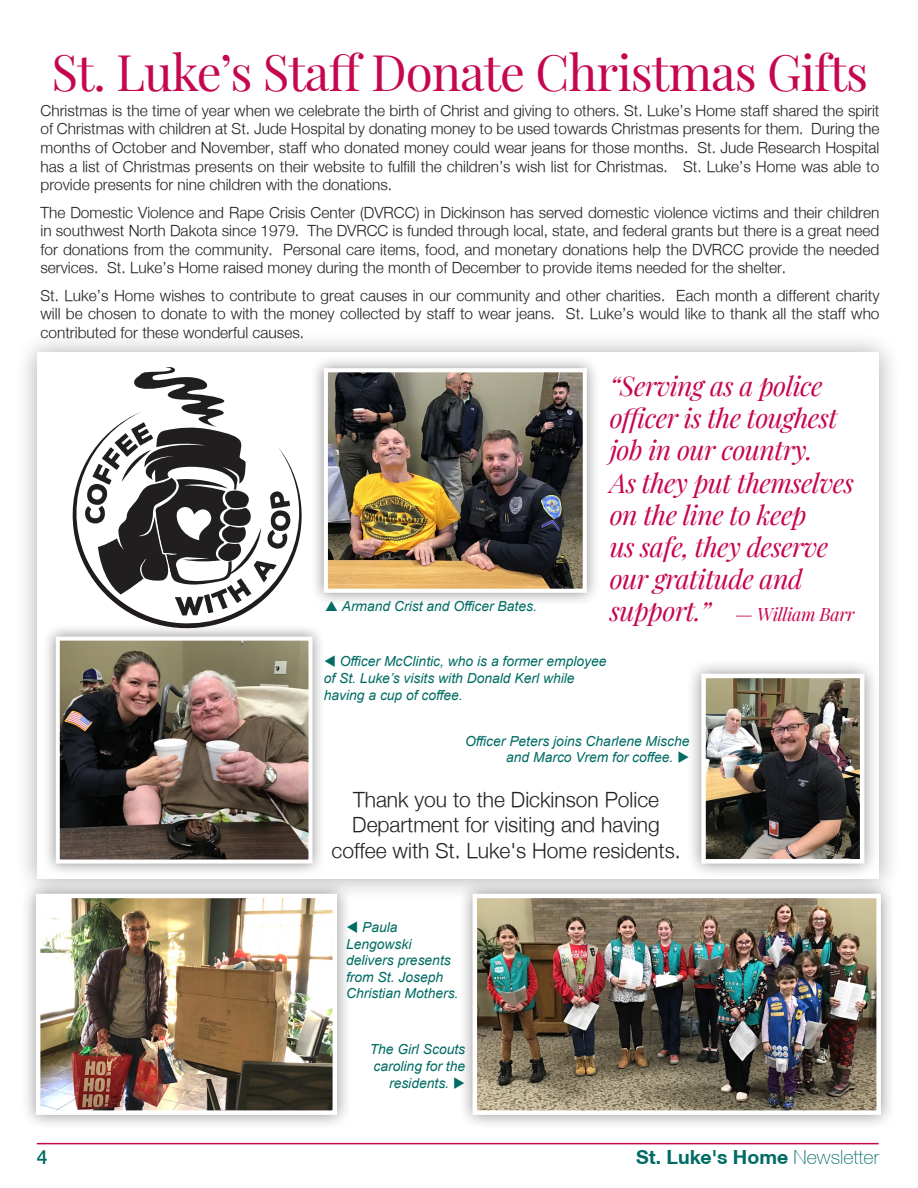
<style>
.page{position:relative;width:918px;height:1188px;background:#fff}
.page>*{position:absolute;margin:0;border:0;box-sizing:border-box;transform-origin:0 0}
.t1{font:49.35px "Playfair Display";letter-spacing:-.02em;color:#c50750}
.t2{font:italic 26.7px/32.1px "Playfair Display";letter-spacing:-.02em;color:#c50750}
.t3{font:300 21px/25.2px "Helvetica Neue";color:#231f20;text-align:center}
.t4{font:700 19.5px "Helvetica Neue CE";color:#006c64}
.t5{font:500 19.5px "Helvetica 65";color:#006c64}
.t6{font:italic 18px "Playfair Display";letter-spacing:-.02em;color:#c50750}
.t7{font:300 15.45px/18.6px "Helvetica Neue";color:#231f20;text-align:justify}
.t8{font:italic 13.8px/16.6px "Arial";color:#006c64}
.s1{font-size:26.7px}
.s2{font-weight:100}
</style>
<div class="page">
<div style="left:14px;top:330px;width:887px;height:571px;background:#231f20;opacity:.5"></div>
<div style="left:37px;top:353px;width:842px;height:526px;background:#fff"></div>
<hr style="left:37px;top:1143px;width:842px;height:1px;background:#c50750">
<div style="left:21px;top:878px;width:331px;height:252px;background:#231f20;opacity:.5"></div>
<img style="left:41px;top:899px;width:291px;height:211px">
<div style="left:36px;top:894px;width:301px;height:221px;border:4px solid #fff"></div>
<div style="left:43px;top:624px;width:283px;height:253px;background:#231f20;opacity:.5"></div>
<img style="left:61px;top:642px;width:247px;height:217px">
<div style="left:56px;top:637px;width:257px;height:227px;border:4px solid #fff"></div>
<div style="left:310px;top:354px;width:290px;height:252px;background:#231f20;opacity:.5"></div>
<img style="left:329px;top:373px;width:253px;height:215px">
<div style="left:324px;top:368px;width:263px;height:225px;border:4px solid #fff"></div>
<svg style="left:62px;top:464px;width:246px;height:190px"></svg>
<svg style="left:85px;top:367px;width:205px;height:249px"></svg>
<div style="left:686px;top:658px;width:194px;height:221px;background:#231f20;opacity:.5"></div>
<img style="left:707px;top:680px;width:151px;height:178px">
<div style="left:701px;top:674px;width:163px;height:190px;border:5px solid #fff"></div>
<div style="left:457px;top:878px;width:439px;height:252px;background:#231f20;opacity:.5"></div>
<img style="left:478px;top:899px;width:398px;height:211px">
<div style="left:473px;top:894px;width:408px;height:221px;border:4px solid #fff"></div>
<svg style="left:326px;top:601px;width:11px;height:5px"></svg>
<p class="t1" style="left:51px;top:34px;width:818px">St. Luke’s Staff Donate Christmas Gifts</p>
<p class="t7" style="left:40px;top:101px;width:841px">Christmas is the time of year when we celebrate the birth of Christ and giving to others. St. Luke’s Home staff shared the spirit of Christmas with children at St. Jude Hospital by donating money to be used towards Christmas presents for them. During the months of October and November, staff who donated money could wear jeans for those months. St. Jude Research Hospital has a list of Christmas presents on their website to fulfill the children’s wish list for Christmas. St. Luke’s Home was able to provide presents for nine children with the donations.</p>
<p class="t7" style="left:40px;top:202px;width:840px">The Domestic Violence and Rape Crisis Center (DVRCC) in Dickinson has served domestic violence victims and their children in southwest North Dakota since 1979. The DVRCC is funded through local, state, and federal grants but there is a great need for donations from the community. Personal care items, food, and monetary donations help the DVRCC provide the needed services. St. Luke’s Home raised money during the month of December to provide items needed for the shelter.</p>
<p class="t7" style="left:40px;top:286px;width:841px">St. Luke’s Home wishes to contribute to great causes in our community and other charities. Each month a different charity will be chosen to donate to with the money collected by staff to wear jeans. St. Luke’s would like to thank all the staff who contributed for these wonderful causes.</p>
<p class="t8" style="left:342px;top:598px;width:197px">Armand Crist and Officer Bates.</p>
<p class="t2" style="left:610px;top:368px;width:246px">“Serving as a police officer is the toughest job in our country.<br>As they put themselves on the line to keep<br>us safe, they deserve our gratitude and</p>
<p class="t6" style="left:610px;top:600px;width:246px"><span class="s1">support.”</span> — William Barr</p>
<p class="t8" style="left:324px;top:653px;width:284px">▼ Officer McClintic, who is a former employee of St. Luke’s visits with Donald Kerl while having a cup of coffee.</p>
<p class="t8" style="left:465px;top:733px;width:226px;text-align:right">Officer Peters joins Charlene Mische and Marco Vrem for coffee. ◆</p>
<p class="t3" style="left:332px;top:787px;width:351px">Thank you to the Dickinson Police<br>Department for visiting and having coffee with St. Luke's Home residents.</p>
<p class="t8" style="left:346px;top:919px;width:114px">▼ Paula<br>Lengowski delivers presents from St. Joseph<br>Christian Mothers.</p>
<p class="t8" style="left:370px;top:1041px;width:97px;text-align:right">The Girl Scouts caroling for the residents. ◆</p>
<p class="t5" style="left:37px;top:1146px;width:12px">4</p>
<p class="t4" style="left:636px;top:1145px;width:244px">St. Luke's Home <span class="s2">Newsletter</span></p>
</div>
